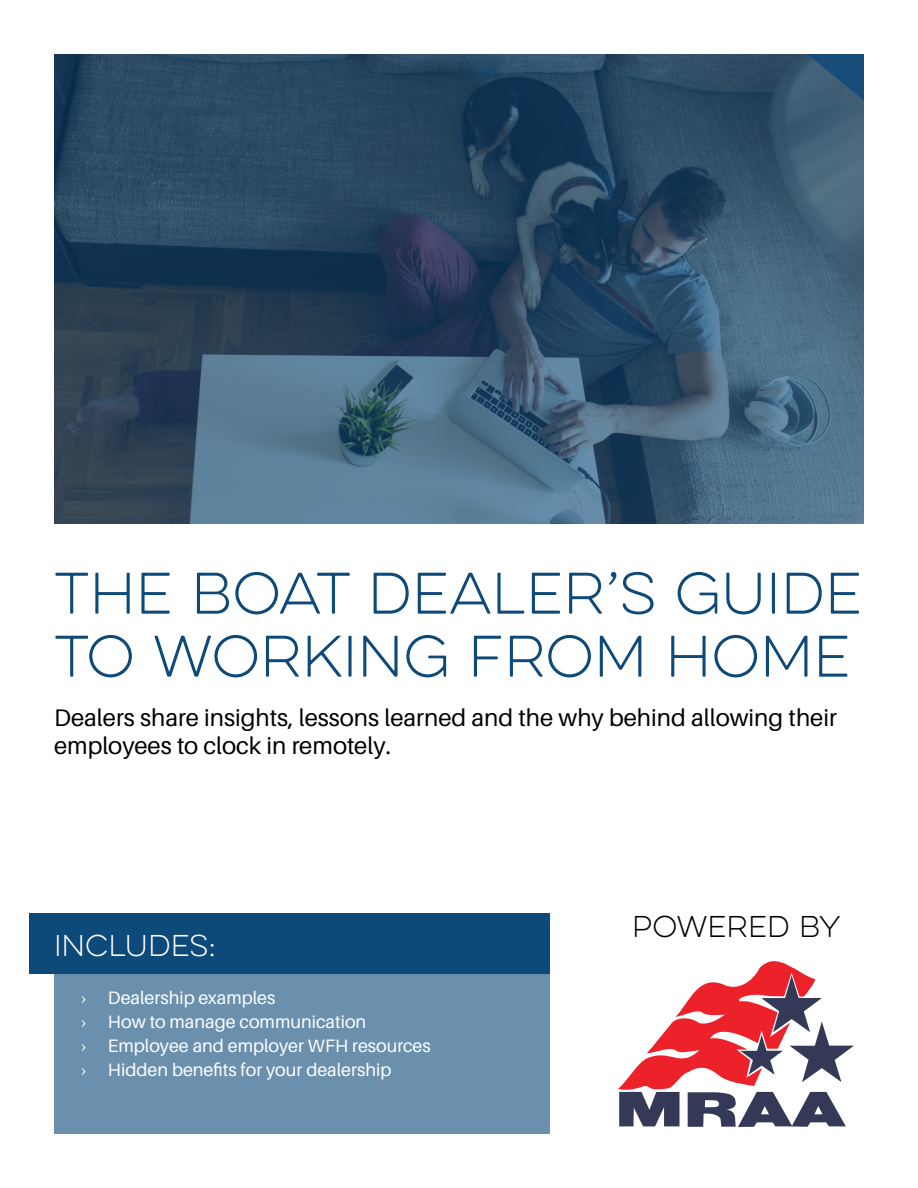
<style>
.page{position:relative;width:918px;height:1188px;background:#fff}
.page>*{position:absolute;margin:0;border:0;box-sizing:border-box;transform-origin:0 0}
.t1{font:100 52.5px/63px "Eveleth Clean";color:#0d4979}
.t2{font:100 27px "Eveleth Clean";color:#000}
.t3{font:100 27px "Eveleth Clean";color:#fff}
.t4{font:24px/28.8px "Aileron";color:#000}
.t5{font:18px/24px "Aileron";color:#fff}
</style>
<div class="page">
<div style="left:54px;top:943px;width:496px;height:191px;background:#6b90ad"></div>
<div style="left:29px;top:914px;width:521px;height:60px;background:#0d4979"></div>
<svg style="left:618px;top:961px;width:236px;height:166px"></svg>
<svg style="left:54px;top:54px;width:810px;height:470px;background:#34536c"></svg>
<svg style="left:807px;top:54px;width:57px;height:47px;background:#2c5676"></svg>
<h1 class="t1" style="left:54px;top:562px;width:810px">THE BOAT DEALER’S GUIDE<br>TO WORKING FROM HOME</h1>
<h3 class="t4" style="left:54px;top:703px;width:785px">Dealers share insights, lessons learned and the why behind allowing their employees to clock in remotely.</h3>
<h2 class="t3" style="left:54px;top:928px;width:163px">INCLUDES:</h2>
<p class="t5" style="left:81px;top:986px;width:351px">› Dealership examples<br>› How to manage communication<br>› Employee and employer WFH resources › Hidden benefits for your dealership</p>
<h2 class="t2" style="left:632px;top:908px;width:210px">POWERED BY</h2>
</div>
